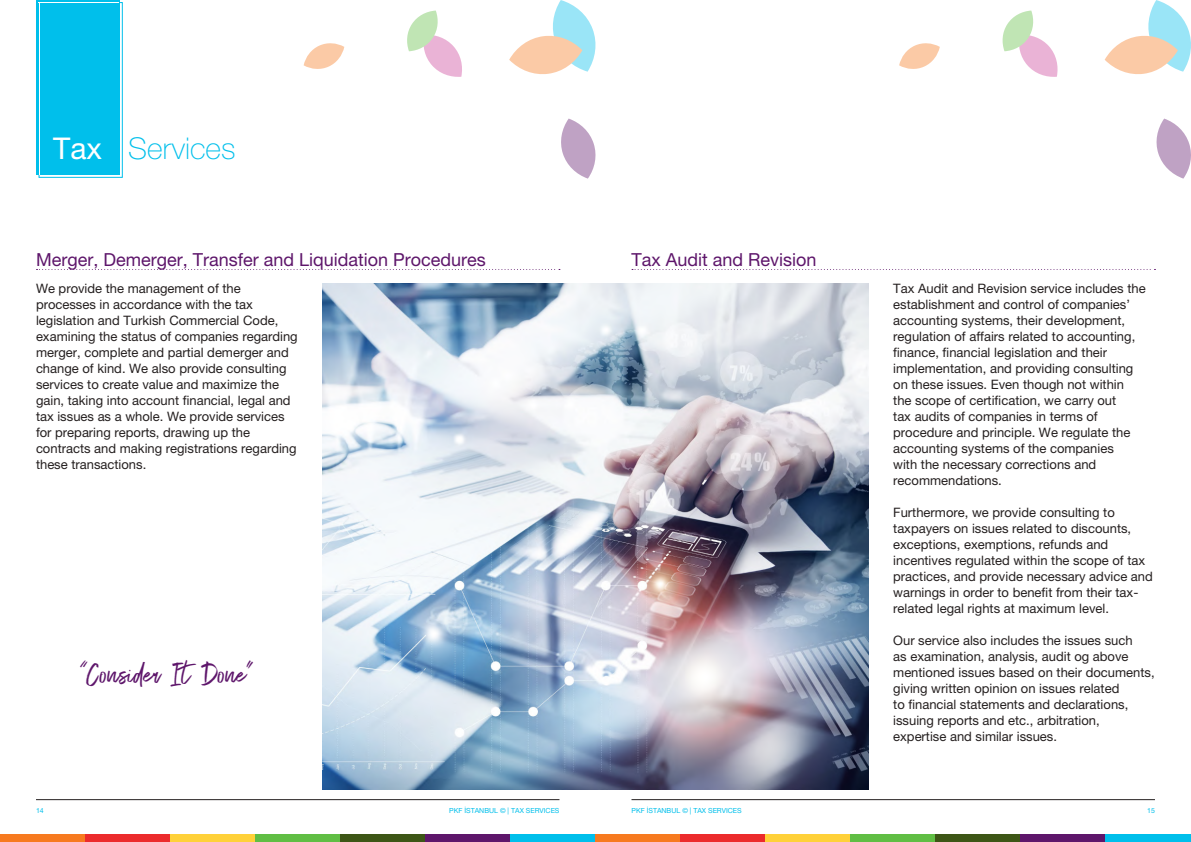
<style>
.page{position:relative;width:1191px;height:842px;background:#fff}
.page>*{position:absolute;margin:0;border:0;box-sizing:border-box;transform-origin:0 0}
.t1{font:30px "Exceptional";color:#5e166b}
.t2{font:100 30px "Helvetica Neue LT Pro";color:#00bfeb}
.t3{font:30px "Helvetica Neue LT Pro";color:#fff}
.t4{font:18px "Helvetica Neue LT Pro";color:#5e166b}
.t5{font:13px/16px "Helvetica Neue LT Pro";color:#241f1f}
.t6{font:7px "Helvetica Neue LT Pro";color:#00bfeb}
</style>
<div class="page">
<div style="left:36px;top:0;width:83px;height:175px;background:#00bfeb"></div>
<hr style="left:36px;top:799px;width:523px;height:1px;background:#241f1f">
<hr style="left:631px;top:799px;width:524px;height:1px;background:#241f1f">
<div style="left:0;top:834px;width:85px;height:8px;background:#f77a1f"></div>
<div style="left:85px;top:834px;width:85px;height:8px;background:#ec2b2c"></div>
<div style="left:170px;top:834px;width:85px;height:8px;background:#ffd139"></div>
<div style="left:255px;top:834px;width:85px;height:8px;background:#60be44"></div>
<div style="left:340px;top:834px;width:85px;height:8px;background:#3d5616"></div>
<div style="left:425px;top:834px;width:85px;height:8px;background:#5e166b"></div>
<div style="left:510px;top:834px;width:85px;height:8px;background:#00bfeb"></div>
<div style="left:595px;top:834px;width:85px;height:8px;background:#f77a1f"></div>
<div style="left:680px;top:834px;width:85px;height:8px;background:#ec2b2c"></div>
<div style="left:765px;top:834px;width:85px;height:8px;background:#ffd139"></div>
<div style="left:850px;top:834px;width:85px;height:8px;background:#60be44"></div>
<div style="left:935px;top:834px;width:85px;height:8px;background:#3d5616"></div>
<div style="left:1020px;top:834px;width:86px;height:8px;background:#5e166b"></div>
<div style="left:1106px;top:834px;width:85px;height:8px;background:#00bfeb"></div>
<svg style="left:509px;top:0;width:87px;height:74px"></svg>
<svg style="left:561px;top:119px;width:35px;height:60px"></svg>
<svg style="left:304px;top:43px;width:40px;height:26px"></svg>
<svg style="left:407px;top:11px;width:55px;height:66px"></svg>
<svg style="left:1104px;top:0;width:87px;height:74px"></svg>
<svg style="left:1156px;top:119px;width:35px;height:60px"></svg>
<svg style="left:899px;top:43px;width:41px;height:26px"></svg>
<svg style="left:1002px;top:11px;width:56px;height:66px"></svg>
<div style="left:39px;top:2px;width:84px;height:176px;border:1px solid #00bfeb"></div>
<hr style="left:39px;top:2px;width:80px;height:1px;background:#fff">
<hr style="left:39px;top:3px;width:1px;height:172px;background:#fff">
<svg style="left:36px;top:269px;width:524px;height:1px"></svg>
<img style="left:323px;top:283px;width:545px;height:507px">
<svg style="left:632px;top:269px;width:523px;height:1px"></svg>
<h1 class="t3" style="left:53px;top:130px;width:50px">Tax</h1>
<h1 class="t2" style="left:128px;top:131px;width:109px">Services</h1>
<h2 class="t4" style="left:36px;top:249px;width:451px">Merger, Demerger, Transfer and Liquidation Procedures</h2>
<p class="t5" style="left:36px;top:280px;width:263px">We provide the management of the processes in accordance with the tax legislation and Turkish Commercial Code, examining the status of companies regarding merger, complete and partial demerger and change of kind. We also provide consulting services to create value and maximize the gain, taking into account financial, legal and tax issues as a whole. We provide services for preparing reports, drawing up the contracts and making registrations regarding these transactions.</p>
<p class="t5" style="left:893px;top:280px;width:254px">Tax Audit and Revision service includes the establishment and control of companies’ accounting systems, their development, regulation of affairs related to accounting, finance, financial legislation and their implementation, and providing consulting on these issues. Even though not within<br>the scope of certification, we carry out<br>tax audits of companies in terms of procedure and principle. We regulate the accounting systems of the companies<br>with the necessary corrections and recommendations.</p>
<p class="t5" style="left:893px;top:504px;width:261px">Furthermore, we provide consulting to taxpayers on issues related to discounts, exceptions, exemptions, refunds and incentives regulated within the scope of tax practices, and provide necessary advice and warnings in order to benefit from their tax&shy;related legal rights at maximum level.</p>
<p class="t5" style="left:893px;top:632px;width:263px">Our service also includes the issues such<br>as examination, analysis, audit og above mentioned issues based on their documents, giving written opinion on issues related<br>to financial statements and declarations, issuing reports and etc., arbitration, expertise and similar issues.</p>
<h2 class="t4" style="left:631px;top:249px;width:187px">Tax Audit and Revision</h2>
<h1 class="t1" style="left:80px;top:652px;width:174px">“Consider It Done”</h1>
<p class="t6" style="left:36px;top:806px;width:9px">14</p>
<p class="t6" style="left:449px;top:806px;width:112px">PKF İSTANBUL © | TAX SERVICES</p>
<p class="t6" style="left:631px;top:806px;width:112px">PKF İSTANBUL © | TAX SERVICES</p>
<p class="t6" style="left:1147px;top:806px;width:9px">15</p>
</div>
